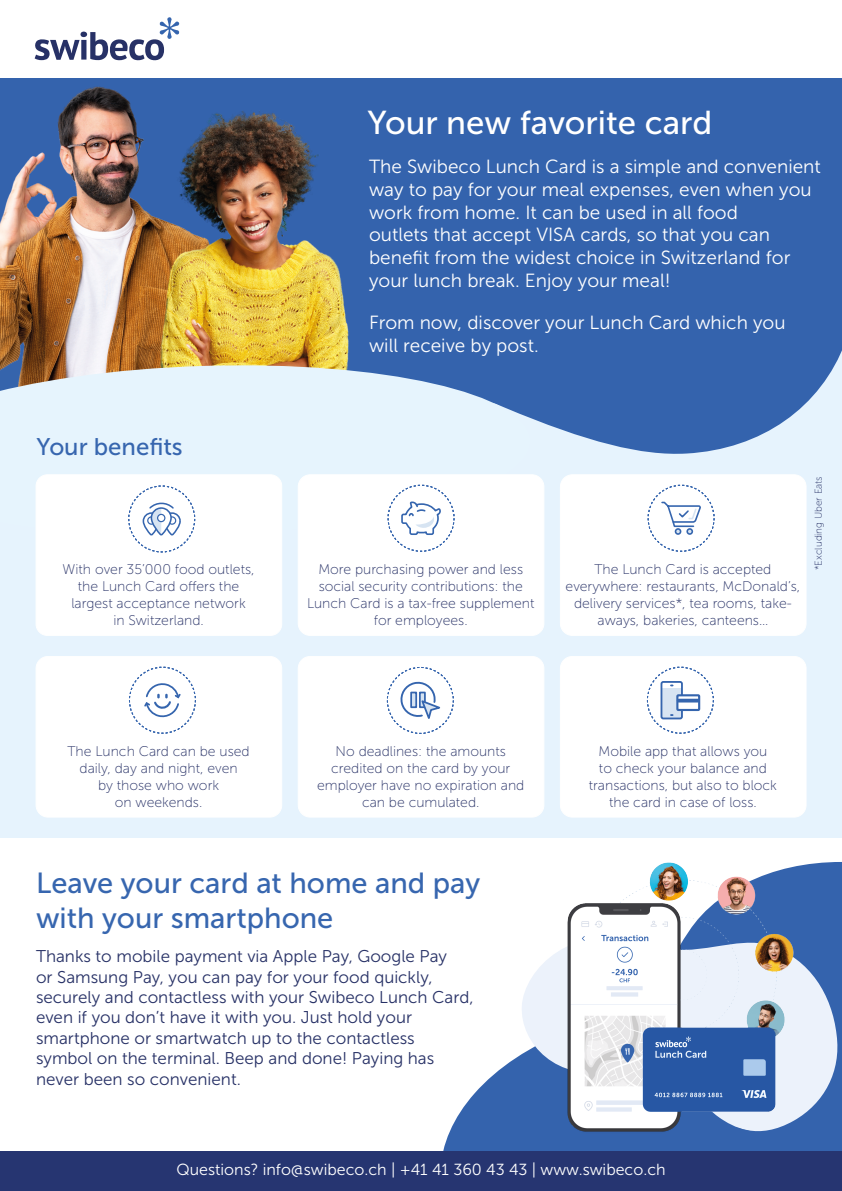
<style>
.page{position:relative;width:842px;height:1191px;background:#fff}
.page>*{position:absolute;margin:0;border:0;box-sizing:border-box;transform-origin:0 0}
.t1{font:33px "Museo Sans 500";color:#fff}
.t2{font:29px/34.8px "Museo Sans 500";color:#3766af}
.t3{font:24px "Museo Sans 500";color:#3766af}
.t4{font:19px/22.8px "Museo Sans 300";color:#fff}
.t5{font:17px/20.4px "Museo Sans 300";color:#273166}
.t6{font:16px "Museo Sans 300";color:#fff}
.t7{font:14px/16.8px "Museo Sans 100";color:#273166;text-align:center}
.t8{font:10px "Museo Sans 100";color:#273166}
</style>
<div class="page">
<div style="left:0;top:324px;width:842px;height:513px;background:#e6f3fd"></div>
<svg style="left:506px;top:255px;width:336px;height:199px;background:#4671b5"></svg>
<div style="left:351px;top:78px;width:155px;height:282px;background:#3463ad"></div>
<div style="left:395px;top:78px;width:447px;height:177px;background:#3463ad"></div>
<img style="left:0;top:57px;width:351px;height:303px">
<svg style="left:0;top:360px;width:532px;height:123px"></svg>
<svg style="left:35px;top:17px;width:144px;height:43px"></svg>
<svg style="left:440px;top:862px;width:402px;height:290px"></svg>
<svg style="left:520px;top:916px;width:321px;height:225px;background:#7a99ca"></svg>
<img style="left:523px;top:862px;width:289px;height:279px">
<div style="left:0;top:1152px;width:842px;height:39px;background:#263571"></div>
<div style="left:560px;top:656px;width:246px;height:161px;background:#fff;border-radius:12px"></div>
<div style="left:560px;top:656px;width:246px;height:161px;border:1px solid #fff;border-radius:12px"></div>
<div style="left:560px;top:475px;width:246px;height:160px;background:#fff;border-radius:12px"></div>
<div style="left:560px;top:474px;width:246px;height:162px;border:1px solid #fff;border-radius:12px"></div>
<div style="left:298px;top:656px;width:246px;height:161px;background:#fff;border-radius:12px"></div>
<div style="left:298px;top:656px;width:246px;height:161px;border:1px solid #fff;border-radius:12px"></div>
<div style="left:298px;top:475px;width:246px;height:160px;background:#fff;border-radius:12px"></div>
<div style="left:298px;top:474px;width:246px;height:162px;border:1px solid #fff;border-radius:12px"></div>
<div style="left:36px;top:475px;width:246px;height:160px;background:#fff;border-radius:11px"></div>
<div style="left:36px;top:474px;width:246px;height:162px;border:1px solid #fff;border-radius:11px"></div>
<div style="left:36px;top:656px;width:246px;height:161px;background:#fff;border-radius:12px"></div>
<div style="left:36px;top:656px;width:246px;height:161px;border:1px solid #fff;border-radius:12px"></div>
<div style="left:388px;top:485px;width:66px;height:66px;border:1px dashed #3565ae;border-radius:50%"></div>
<div style="left:648px;top:485px;width:66px;height:66px;border:1px dashed #3565ae;border-radius:50%"></div>
<div style="left:129px;top:667px;width:67px;height:66px;border:1px dashed #3565ae;border-radius:50%"></div>
<div style="left:387px;top:667px;width:66px;height:66px;border:1px dashed #3565ae;border-radius:50%"></div>
<div style="left:647px;top:667px;width:66px;height:66px;border:1px dashed #3565ae;border-radius:50%"></div>
<div style="left:129px;top:486px;width:66px;height:66px;border:1px dashed #3565ae;border-radius:50%"></div>
<svg style="left:143px;top:502px;width:38px;height:34px"></svg>
<div style="left:158px;top:514px;width:7px;height:7px;background:#fff;border-radius:50%"></div>
<div style="left:157px;top:514px;width:8px;height:8px;border:1px solid #3565ae;border-radius:50%"></div>
<svg style="left:401px;top:501px;width:40px;height:34px"></svg>
<div style="left:675px;top:528px;width:6px;height:7px;border:2px solid #3565ae;border-radius:50%"></div>
<div style="left:686px;top:528px;width:7px;height:7px;border:2px solid #3565ae;border-radius:50%"></div>
<svg style="left:661px;top:501px;width:40px;height:33px"></svg>
<div style="left:660px;top:681px;width:23px;height:38px;border:2px solid #3565ae;border-radius:2px"></div>
<svg style="left:661px;top:684px;width:21px;height:34px"></svg>
<div style="left:677px;top:695px;width:22px;height:15px;background:#fff"></div>
<div style="left:676px;top:694px;width:24px;height:17px;border:2px solid #3565ae"></div>
<svg style="left:679px;top:698px;width:19px;height:4px"></svg>
<svg style="left:400px;top:682px;width:40px;height:37px"></svg>
<svg style="left:144px;top:683px;width:37px;height:34px"></svg>
<p class="t3" style="left:37px;top:433px;width:148px">Your benefits</p>
<p class="t7" style="left:63px;top:561px;width:193px">With over 35’000 food outlets,</p>
<p class="t7" style="left:78px;top:578px;width:163px">the Lunch Card offers the</p>
<p class="t7" style="left:71px;top:595px;width:176px">largest acceptance network</p>
<p class="t7" style="left:113px;top:612px;width:92px">in Switzerland.</p>
<p class="t7" style="left:68px;top:743px;width:184px">The Lunch Card can be used</p>
<p class="t7" style="left:80px;top:760px;width:160px">daily, day and night, even</p>
<p class="t7" style="left:98px;top:776px;width:123px">by those who work</p>
<p class="t7" style="left:115px;top:793px;width:89px">on weekends.</p>
<p class="t1" style="left:367px;top:104px;width:346px">Your new favorite card</p>
<p class="t4" style="left:369px;top:155px;width:453px">The Swibeco Lunch Card is a simple and convenient way to pay for your meal expenses, even when you work from home. It can be used in all food</p>
<p class="t4" style="left:369px;top:224px;width:403px">outlets that accept VISA cards, so that you can</p>
<p class="t4" style="left:369px;top:246px;width:423px">benefit from the widest choice in Switzerland for your lunch break. Enjoy your meal!</p>
<p class="t4" style="left:369px;top:312px;width:418px">From now, discover your Lunch Card which you will receive by post.</p>
<p class="t7" style="left:318px;top:561px;width:206px">More purchasing power and less</p>
<p class="t7" style="left:307px;top:578px;width:229px">social security contributions: the<br>Lunch Card is a tax-free supplement for employees.</p>
<p class="t7" style="left:594px;top:561px;width:178px">The Lunch Card is accepted</p>
<p class="t7" style="left:566px;top:578px;width:236px">everywhere: restaurants, McDonald’s, delivery services*, tea rooms, take&shy;aways, bakeries, canteens…</p>
<p class="t8" style="left:813px;top:570px;width:96px;rotate:-90deg">*Excluding Uber Eats</p>
<p class="t7" style="left:336px;top:743px;width:172px">No deadlines: the amounts</p>
<p class="t7" style="left:331px;top:760px;width:181px">credited on the card by your</p>
<p class="t7" style="left:317px;top:776px;width:209px">employer have no expiration and</p>
<p class="t7" style="left:362px;top:793px;width:119px">can be cumulated.</p>
<p class="t7" style="left:598px;top:743px;width:170px">Mobile app that allows you</p>
<p class="t7" style="left:599px;top:760px;width:169px">to check your balance and</p>
<p class="t7" style="left:589px;top:776px;width:190px">transactions, but also to block</p>
<p class="t7" style="left:609px;top:793px;width:149px">the card in case of loss.</p>
<p class="t2" style="left:36px;top:865px;width:446px">Leave your card at home and pay with your smartphone</p>
<p class="t5" style="left:36px;top:946px;width:412px">Thanks to mobile payment via Apple Pay, Google Pay</p>
<p class="t5" style="left:36px;top:966px;width:398px">or Samsung Pay, you can pay for your food quickly,</p>
<p class="t5" style="left:36px;top:987px;width:439px">securely and contactless with your Swibeco Lunch Card, even if you don’t have it with you. Just hold your</p>
<p class="t5" style="left:36px;top:1028px;width:380px">smartphone or smartwatch up to the contactless</p>
<p class="t5" style="left:36px;top:1048px;width:400px">symbol on the terminal. Beep and done! Paying has</p>
<p class="t5" style="left:36px;top:1068px;width:206px">never been so convenient.</p>
<p class="t6" style="left:176px;top:1161px;width:491px">Questions? info@swibeco.ch | +41 41 360 43 43 | www.swibeco.ch</p>
</div>
